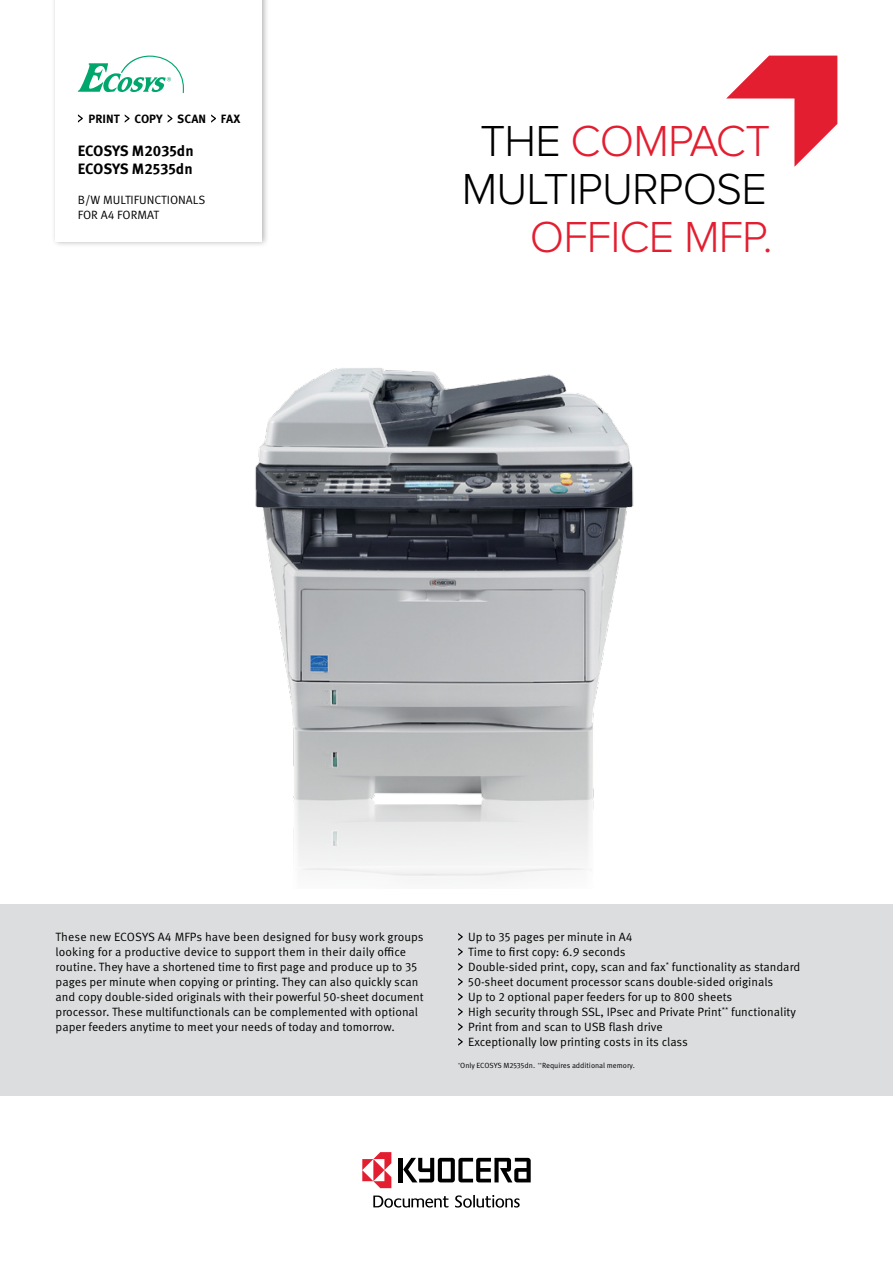
<style>
.page{position:relative;width:893px;height:1263px;background:#fff}
.page>*{position:absolute;margin:0;border:0;box-sizing:border-box;transform-origin:0 0}
.t1{font:300 45px/48px "Proxima Nova";letter-spacing:-.02em;color:#000;text-align:center}
.t2{font:300 45px "Proxima Nova";letter-spacing:-.02em;color:#e31e30}
.t3{font:700 15px/18px "Meta Pro";color:#000}
.t4{font:12px/15px "Meta Pro Norm";color:#000}
.t5{font:700 12px "Meta Pro";color:#000}
.t6{font:7.5px "Meta Pro Norm";color:#000}
.s1{color:#e31e30}
</style>
<div class="page">
<img style="left:255px;top:368px;width:379px;height:512px">
<svg style="left:726px;top:56px;width:111px;height:111px"></svg>
<hr style="left:399px;top:1158px;width:4px;height:24px;background:#000">
<svg style="left:403px;top:1158px;width:128px;height:24px"></svg>
<svg style="left:455px;top:1195px;width:65px;height:13px"></svg>
<svg style="left:373px;top:1195px;width:75px;height:13px"></svg>
<svg style="left:362px;top:1152px;width:29px;height:36px"></svg>
<div style="left:51px;top:0;width:219px;height:248px;background:#000;opacity:.3"></div>
<div style="left:56px;top:0;width:206px;height:241px;background:#fff"></div>
<div style="left:0;top:905px;width:893px;height:191px;background:#dcddde"></div>
<svg style="left:78px;top:114px;width:5px;height:9px"></svg>
<svg style="left:125px;top:114px;width:5px;height:9px"></svg>
<svg style="left:168px;top:114px;width:4px;height:9px"></svg>
<svg style="left:211px;top:114px;width:5px;height:9px"></svg>
<svg style="left:458px;top:933px;width:5px;height:8px"></svg>
<svg style="left:458px;top:948px;width:5px;height:8px"></svg>
<svg style="left:458px;top:963px;width:5px;height:8px"></svg>
<svg style="left:458px;top:978px;width:5px;height:8px"></svg>
<svg style="left:458px;top:993px;width:5px;height:8px"></svg>
<svg style="left:458px;top:1008px;width:5px;height:8px"></svg>
<svg style="left:458px;top:1023px;width:5px;height:8px"></svg>
<svg style="left:458px;top:1038px;width:5px;height:8px"></svg>
<svg style="left:78px;top:56px;width:106px;height:37px"></svg>
<p class="t5" style="left:88px;top:109px;width:153px">PRINT COPY SCAN FAX</p>
<p class="t3" style="left:78px;top:141px;width:117px">ECOSYS M2035dn<br>ECOSYS M2535dn</p>
<p class="t4" style="left:78px;top:191px;width:129px">B/W MULTIFUNCTIONALS<br>FOR A4 FORMAT</p>
<h1 class="t1" style="left:462px;top:118px;width:310px">THE <span class="s1">COMPACT<br></span>MULTIPURPOSE</h1>
<h1 class="t2" style="left:530px;top:212px;width:244px">OFFICE MFP.</h1>
<p class="t4" style="left:56px;top:928px;width:370px">These new ECOSYS A4 MFPs have been designed for busy work groups looking for a productive device to support them in their daily office routine. They have a shortened time to first page and produce up to 35 pages per minute when copying or printing. They can also quickly scan and copy double-sided originals with their powerful 50-sheet document processor. These multifunctionals can be complemented with optional paper feeders anytime to meet your needs of today and tomorrow.</p>
<p class="t4" style="left:468px;top:928px;width:334px">Up to 35 pages per minute in A4<br>Time to first copy: 6.9 seconds<br>Double-sided print, copy, scan and fax<sup>*</sup> functionality as standard 50-sheet document processor scans double-sided originals<br>Up to 2 optional paper feeders for up to 800 sheets<br>High security through SSL, IPsec and Private Print<sup>**</sup> functionality Print from and scan to USB flash drive<br>Exceptionally low printing costs in its class</p>
<p class="t6" style="left:458px;top:1060px;width:178px"><sup>*</sup>Only ECOSYS M2535dn. <sup>**</sup>Requires additional memory.</p>
</div>
